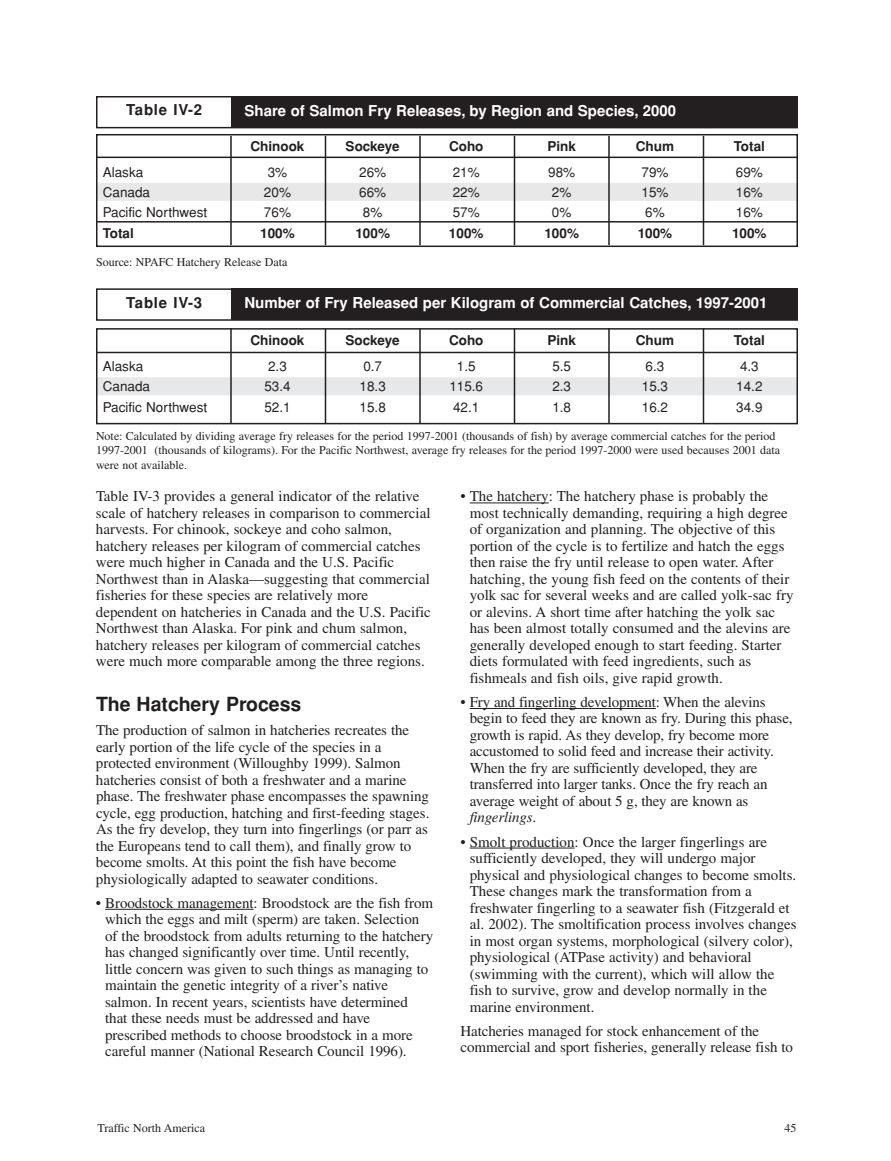
<style>
.page{position:relative;width:891px;height:1161px;background:#fff}
.page>*{position:absolute;margin:0;border:0;box-sizing:border-box;transform-origin:0 0}
.t1{font:700 19.5px "Helvetica";color:#231f20}
.t2{font:15px/16.5px "Times";color:#231f20}
.t3{font:700 15px "Helvetica";color:#fff}
.t4{font:700 15px "Helvetica";letter-spacing:.055em;color:#231f20}
.t5{font:13.5px "Helvetica";color:#231f20}
.t6{font:700 13.5px "Helvetica";color:#231f20}
.t7{font:12px/14.2px "Times";color:#231f20}
.s1{font-style:italic}
</style>
<div class="page">
<div style="left:96px;top:377px;width:702px;height:18px;background:#e7e8e9"></div>
<div style="left:96px;top:328px;width:702px;height:96px;border:2px solid #231f20"></div>
<div style="left:96px;top:183px;width:702px;height:18px;background:#e7e8e9"></div>
<div style="left:96px;top:134px;width:702px;height:113px;border:2px solid #231f20"></div>
<hr style="left:105px;top:909px;width:149px;height:1px;background:#231f20">
<hr style="left:470px;top:503px;width:79px;height:1px;background:#231f20">
<hr style="left:470px;top:708px;width:186px;height:1px;background:#231f20">
<hr style="left:470px;top:848px;width:105px;height:1px;background:#231f20">
<div style="left:96px;top:96px;width:702px;height:32px;border:2px solid #231f20"></div>
<div style="left:231px;top:96px;width:567px;height:32px;background:#231f20"></div>
<div style="left:96px;top:288px;width:702px;height:33px;border:2px solid #231f20"></div>
<div style="left:231px;top:288px;width:567px;height:32px;background:#231f20"></div>
<hr style="left:96px;top:157px;width:702px;height:1px;background:#231f20">
<hr style="left:230px;top:136px;width:2px;height:109px;background:#231f20">
<hr style="left:325px;top:136px;width:1px;height:109px;background:#231f20">
<hr style="left:419px;top:136px;width:2px;height:109px;background:#231f20">
<hr style="left:514px;top:136px;width:1px;height:109px;background:#231f20">
<hr style="left:608px;top:136px;width:2px;height:109px;background:#231f20">
<hr style="left:703px;top:136px;width:1px;height:109px;background:#231f20">
<hr style="left:96px;top:221px;width:702px;height:2px;background:#231f20">
<hr style="left:96px;top:352px;width:702px;height:1px;background:#231f20">
<hr style="left:230px;top:328px;width:2px;height:95px;background:#231f20">
<hr style="left:325px;top:328px;width:1px;height:95px;background:#231f20">
<hr style="left:419px;top:328px;width:2px;height:95px;background:#231f20">
<hr style="left:514px;top:328px;width:1px;height:95px;background:#231f20">
<hr style="left:608px;top:328px;width:2px;height:95px;background:#231f20">
<hr style="left:703px;top:328px;width:1px;height:95px;background:#231f20">
<p class="t4" style="left:126px;top:101px;width:78px">Table IV-2</p>
<p class="t3" style="left:244px;top:102px;width:433px">Share of Salmon Fry Releases, by Region and Species, 2000</p>
<p class="t6" style="left:250px;top:138px;width:55px">Chinook</p>
<p class="t6" style="left:346px;top:138px;width:56px">Sockeye</p>
<p class="t6" style="left:449px;top:138px;width:36px">Coho</p>
<p class="t6" style="left:547px;top:138px;width:30px">Pink</p>
<p class="t6" style="left:636px;top:138px;width:40px">Chum</p>
<p class="t6" style="left:734px;top:138px;width:33px">Total</p>
<p class="t5" style="left:103px;top:164px;width:42px">Alaska</p>
<p class="t5" style="left:268px;top:164px;width:21px">3%</p>
<p class="t5" style="left:359px;top:164px;width:29px">26%</p>
<p class="t5" style="left:453px;top:164px;width:29px">21%</p>
<p class="t5" style="left:548px;top:164px;width:29px">98%</p>
<p class="t5" style="left:642px;top:164px;width:29px">79%</p>
<p class="t5" style="left:736px;top:164px;width:29px">69%</p>
<p class="t5" style="left:103px;top:184px;width:49px">Canada</p>
<p class="t5" style="left:264px;top:184px;width:29px">20%</p>
<p class="t5" style="left:359px;top:184px;width:29px">66%</p>
<p class="t5" style="left:453px;top:184px;width:29px">22%</p>
<p class="t5" style="left:552px;top:184px;width:21px">2%</p>
<p class="t5" style="left:642px;top:184px;width:29px">15%</p>
<p class="t5" style="left:736px;top:184px;width:29px">16%</p>
<p class="t5" style="left:103px;top:205px;width:106px">Pacific Northwest</p>
<p class="t5" style="left:264px;top:205px;width:29px">76%</p>
<p class="t5" style="left:363px;top:205px;width:21px">8%</p>
<p class="t5" style="left:453px;top:205px;width:29px">57%</p>
<p class="t5" style="left:552px;top:205px;width:21px">0%</p>
<p class="t5" style="left:645px;top:205px;width:21px">6%</p>
<p class="t5" style="left:736px;top:205px;width:29px">16%</p>
<p class="t6" style="left:103px;top:225px;width:33px">Total</p>
<p class="t6" style="left:260px;top:225px;width:36px">100%</p>
<p class="t6" style="left:355px;top:225px;width:36px">100%</p>
<p class="t6" style="left:449px;top:225px;width:36px">100%</p>
<p class="t6" style="left:544px;top:225px;width:36px">100%</p>
<p class="t6" style="left:638px;top:225px;width:36px">100%</p>
<p class="t6" style="left:732px;top:225px;width:36px">100%</p>
<p class="t7" style="left:96px;top:256px;width:193px">Source: NPAFC Hatchery Release Data</p>
<p class="t4" style="left:126px;top:294px;width:78px">Table IV-3</p>
<p class="t3" style="left:244px;top:295px;width:524px">Number of Fry Released per Kilogram of Commercial Catches, 1997-2001</p>
<p class="t6" style="left:250px;top:333px;width:55px">Chinook</p>
<p class="t6" style="left:346px;top:333px;width:56px">Sockeye</p>
<p class="t6" style="left:449px;top:333px;width:36px">Coho</p>
<p class="t6" style="left:547px;top:333px;width:30px">Pink</p>
<p class="t6" style="left:636px;top:333px;width:40px">Chum</p>
<p class="t6" style="left:734px;top:333px;width:33px">Total</p>
<p class="t5" style="left:103px;top:358px;width:42px">Alaska</p>
<p class="t5" style="left:268px;top:358px;width:20px">2.3</p>
<p class="t5" style="left:363px;top:358px;width:20px">0.7</p>
<p class="t5" style="left:457px;top:358px;width:20px">1.5</p>
<p class="t5" style="left:552px;top:358px;width:20px">5.5</p>
<p class="t5" style="left:646px;top:358px;width:20px">6.3</p>
<p class="t5" style="left:740px;top:358px;width:20px">4.3</p>
<p class="t5" style="left:103px;top:379px;width:49px">Canada</p>
<p class="t5" style="left:264px;top:379px;width:28px">53.4</p>
<p class="t5" style="left:360px;top:379px;width:28px">18.3</p>
<p class="t5" style="left:449px;top:379px;width:35px">115.6</p>
<p class="t5" style="left:552px;top:379px;width:20px">2.3</p>
<p class="t5" style="left:642px;top:379px;width:28px">15.3</p>
<p class="t5" style="left:736px;top:379px;width:28px">14.2</p>
<p class="t5" style="left:103px;top:399px;width:106px">Pacific Northwest</p>
<p class="t5" style="left:264px;top:399px;width:28px">52.1</p>
<p class="t5" style="left:360px;top:399px;width:28px">15.8</p>
<p class="t5" style="left:453px;top:399px;width:28px">42.1</p>
<p class="t5" style="left:552px;top:399px;width:20px">1.8</p>
<p class="t5" style="left:642px;top:399px;width:28px">16.2</p>
<p class="t5" style="left:736px;top:399px;width:28px">34.9</p>
<p class="t7" style="left:96px;top:430px;width:686px">Note: Calculated by dividing average fry releases for the period 1997-2001 (thousands of fish) by average commercial catches for the period<br>1997-2001 (thousands of kilograms). For the Pacific Northwest, average fry releases for the period 1997-2000 were used becauses 2001 data were not available.</p>
<p class="t2" style="left:96px;top:490px;width:336px">Table IV-3 provides a general indicator of the relative scale of hatchery releases in comparison to commercial harvests. For chinook, sockeye and coho salmon, hatchery releases per kilogram of commercial catches were much higher in Canada and the U.S. Pacific Northwest than in Alaska—suggesting that commercial fisheries for these species are relatively more dependent on hatcheries in Canada and the U.S. Pacific Northwest than Alaska. For pink and chum salmon, hatchery releases per kilogram of commercial catches were much more comparable among the three regions.</p>
<h1 class="t1" style="left:96px;top:693px;width:207px">The Hatchery Process</h1>
<p class="t2" style="left:96px;top:723px;width:335px">The production of salmon in hatcheries recreates the early portion of the life cycle of the species in a protected environment (Willoughby 1999). Salmon hatcheries consist of both a freshwater and a marine phase. The freshwater phase encompasses the spawning cycle, egg production, hatching and first-feeding stages.<br>As the fry develop, they turn into fingerlings (or parr as the Europeans tend to call them), and finally grow to become smolts. At this point the fish have become physiologically adapted to seawater conditions.</p>
<p class="t2" style="left:105px;top:896px;width:330px;text-indent:-9px">• Broodstock management: Broodstock are the fish from which the eggs and milt (sperm) are taken. Selection of the broodstock from adults returning to the hatchery has changed significantly over time. Until recently, little concern was given to such things as managing to maintain the genetic integrity of a river’s native salmon. In recent years, scientists have determined that these needs must be addressed and have prescribed methods to choose broodstock in a more careful manner (National Research Council 1996).</p>
<p class="t2" style="left:470px;top:490px;width:325px;text-indent:-9px">• The hatchery: The hatchery phase is probably the most technically demanding, requiring a high degree of organization and planning. The objective of this portion of the cycle is to fertilize and hatch the eggs then raise the fry until release to open water. After hatching, the young fish feed on the contents of their yolk sac for several weeks and are called yolk-sac fry or alevins. A short time after hatching the yolk sac has been almost totally consumed and the alevins are generally developed enough to start feeding. Starter diets formulated with feed ingredients, such as fishmeals and fish oils, give rapid growth.</p>
<p class="t2" style="left:470px;top:695px;width:324px;text-indent:-9px">• Fry and fingerling development: When the alevins begin to feed they are known as fry. During this phase, growth is rapid. As they develop, fry become more accustomed to solid feed and increase their activity.<br>When the fry are sufficiently developed, they are transferred into larger tanks. Once the fry reach an average weight of about 5 g, they are known as <span class="s1">fingerlings</span>.</p>
<p class="t2" style="left:470px;top:835px;width:329px;text-indent:-9px">• Smolt production: Once the larger fingerlings are sufficiently developed, they will undergo major physical and physiological changes to become smolts.<br>These changes mark the transformation from a freshwater fingerling to a seawater fish (Fitzgerald et al. 2002). The smoltification process involves changes in most organ systems, morphological (silvery color), physiological (ATPase activity) and behavioral (swimming with the current), which will allow the fish to survive, grow and develop normally in the marine environment.</p>
<p class="t2" style="left:460px;top:1024px;width:334px">Hatcheries managed for stock enhancement of the commercial and sport fisheries, generally release fish to</p>
<p class="t7" style="left:98px;top:1122px;width:109px">Traffic North America</p>
<p class="t7" style="left:784px;top:1122px;width:13px">45</p>
</div>
